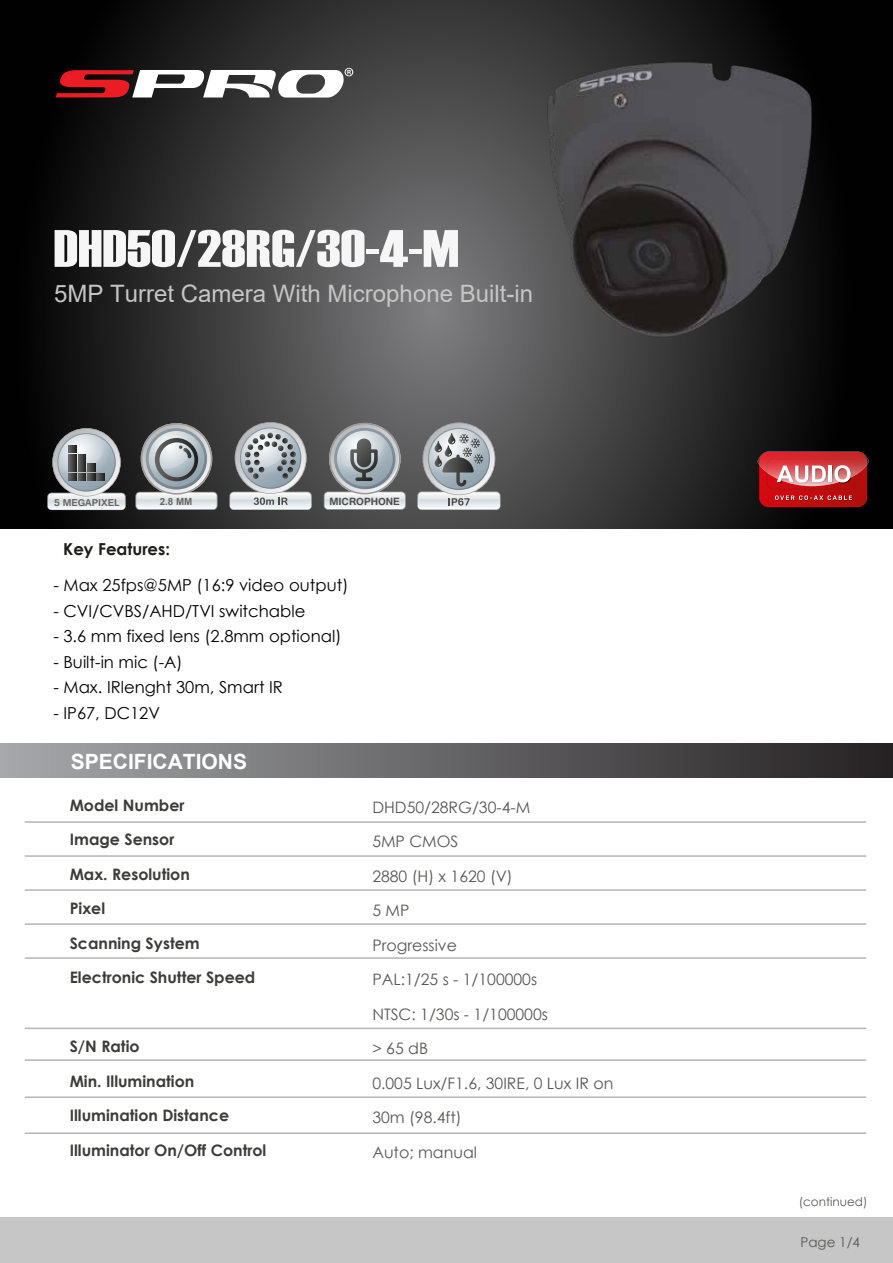
<style>
.page{position:relative;width:893px;height:1263px;background:#fff}
.page>*{position:absolute;margin:0;border:0;box-sizing:border-box;transform-origin:0 0}
.t1{font:52.5px "Haettenschweiler";color:#f6f6f6;scale:1.22 1}
.t2{font:24px "Arial";color:#c6c6c6}
.t3{font:700 21px "Arial";color:#fff}
.t4{font:16.5px "Century Gothic";color:#000}
.t5{font:700 16.5px "Century Gothic";color:#1d1d1b}
.t6{font:15.75px/34.5px "Century Gothic";color:#575756}
.t7{font:700 15.75px/34.5px "Century Gothic";color:#3c3c3b}
.t8{font:13.5px "Century Gothic";color:#575756}
.t9{font:700 12.9px "Tunga";color:#4d4d4d}
.t10{font:700 12.3px "Tunga";color:#676868}
.t11{font:12px "Century Gothic";color:#575756}
.t12{font:700 9.75px "Arial";color:#676868}
</style>
<div class="page">
<div style="left:1px;top:1218px;width:892px;height:45px;background:#c6c6c6"></div>
<svg style="left:1px;top:0;width:892px;height:528px;background:#313131"></svg>
<div style="left:1px;top:743px;width:892px;height:34px;background:linear-gradient(to right,#a6a8ab,#252223)"></div>
<hr style="left:25px;top:1096px;width:841px;height:2px;background:#b4b5b5">
<hr style="left:25px;top:1132px;width:841px;height:2px;background:#b4b5b5">
<hr style="left:25px;top:1027px;width:841px;height:2px;background:#b4b5b5">
<hr style="left:25px;top:957px;width:841px;height:2px;background:#b4b5b5">
<hr style="left:25px;top:923px;width:841px;height:2px;background:#b4b5b5">
<hr style="left:25px;top:889px;width:841px;height:2px;background:#b4b5b5">
<hr style="left:25px;top:855px;width:841px;height:2px;background:#b4b5b5">
<hr style="left:25px;top:821px;width:841px;height:2px;background:#b4b5b5">
<hr style="left:25px;top:1059px;width:841px;height:2px;background:#b4b5b5">
<svg style="left:56px;top:68px;width:297px;height:30px"></svg>
<svg style="left:135px;top:423px;width:82px;height:87px;background:#959a9c"></svg>
<svg style="left:324px;top:423px;width:82px;height:87px;background:#9ca1a4"></svg>
<svg style="left:229px;top:422px;width:83px;height:88px;background:#9b9fa2"></svg>
<svg style="left:417px;top:423px;width:83px;height:87px;background:#9fa4a7"></svg>
<svg style="left:757px;top:451px;width:112px;height:56px;background:#c33f42"></svg>
<svg style="left:47px;top:428px;width:79px;height:82px;background:#8f9395"></svg>
<img style="left:532px;top:54px;width:291px;height:295px">
<h1 class="t1" style="left:54px;top:213px;width:334px">DHD50/28RG/30-4-M</h1>
<h2 class="t2" style="left:54px;top:277px;width:480px">5MP Turret Camera With Microphone Built-in</h2>
<p class="t10" style="left:54px;top:495px;width:67px">5 MEGAPIXEL</p>
<p class="t12" style="left:160px;top:494px;width:34px">2.8 MM</p>
<p class="t9" style="left:329px;top:493px;width:72px">MICROPHONE</p>
<p class="t5" style="left:63px;top:537px;width:108px">Key Features:</p>
<p class="t4" style="left:53px;top:574px;width:296px">- Max 25fps@5MP (16:9 video output)</p>
<p class="t4" style="left:53px;top:599px;width:254px">- CVI/CVBS/AHD/TVI switchable</p>
<p class="t4" style="left:53px;top:625px;width:290px">- 3.6 mm fixed lens (2.8mm optional)</p>
<p class="t4" style="left:53px;top:650px;width:131px">- Built-in mic (-A)</p>
<p class="t4" style="left:53px;top:676px;width:231px">- Max. IRlenght 30m, Smart IR</p>
<p class="t4" style="left:53px;top:701px;width:108px">- IP67, DC12V</p>
<h3 class="t3" style="left:71px;top:746px;width:178px">SPECIFICATIONS</h3>
<p class="t7" style="left:70px;top:787px;width:187px">Model Number<br>Image Sensor<br>Max. Resolution<br>Pixel<br>Scanning System<br>Electronic Shutter Speed</p>
<p class="t7" style="left:70px;top:1028px;width:198px">S/N Ratio<br>Min. Illumination<br>Illumination Distance<br>Illuminator On/Off Control</p>
<p class="t6" style="left:372px;top:790px;width:243px">DHD50/28RG/30-4-M<br>5MP CMOS<br>2880 (H) x 1620 (V)<br>5 MP<br>Progressive<br>PAL:1/25 s - 1/100000s<br>NTSC: 1/30s - 1/100000s<br>&gt; 65 dB<br>0.005 Lux/F1.6, 30IRE, 0 Lux IR on<br>30m (98.4ft)<br>Auto; manual</p>
<p class="t11" style="left:799px;top:1193px;width:70px">(continued)</p>
<p class="t8" style="left:800px;top:1232px;width:61px">Page 1/4</p>
</div>
